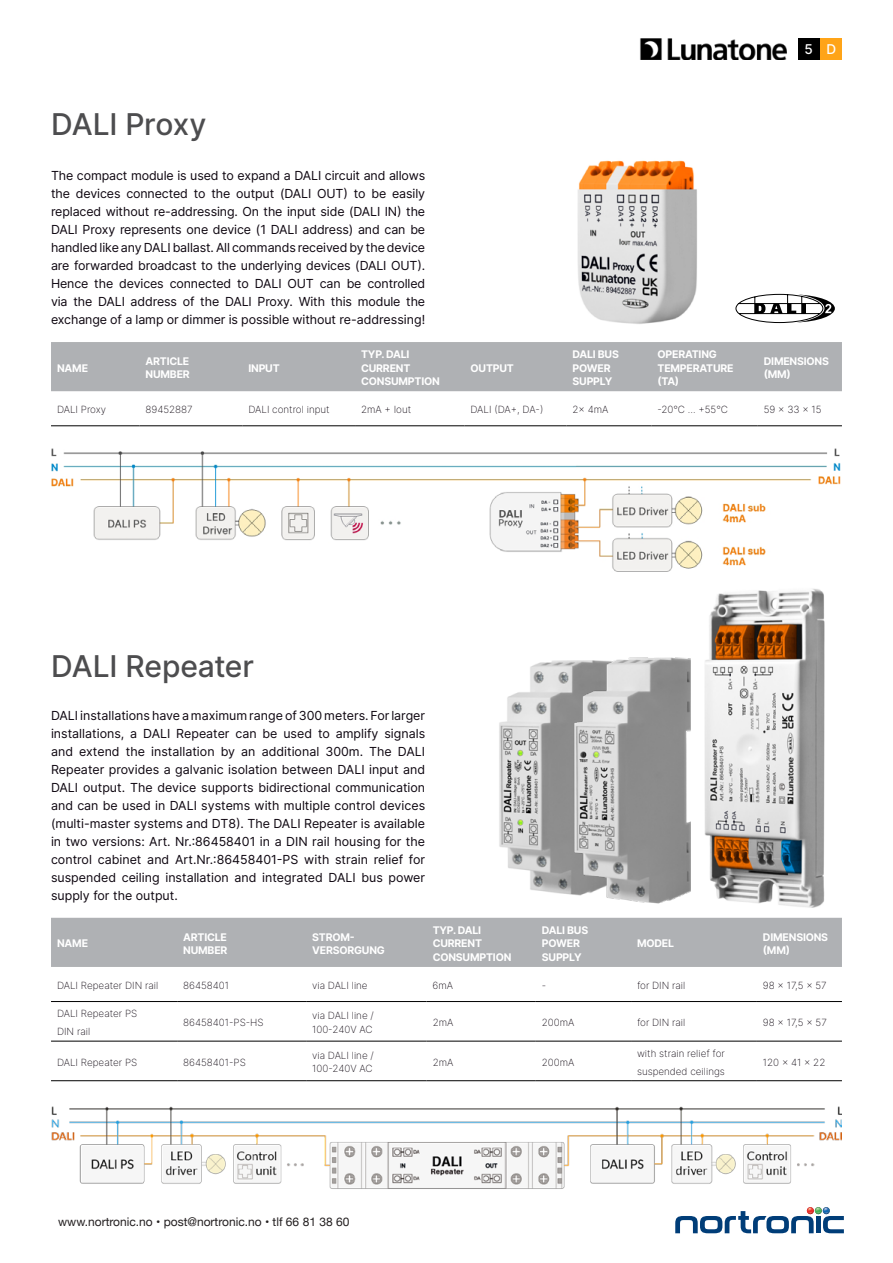
<style>
.page{position:relative;width:893px;height:1263px;background:#fff}
.page>*{position:absolute;margin:0;border:0;box-sizing:border-box;transform-origin:0 0}
.t1{font:500 30px "Inter";letter-spacing:-.01em;color:#4d4d4f}
.t2{font:500 13.5px "Inter";color:#fff}
.t3{font:12.45px/18px "Inter";color:#0e0610;text-align:justify}
.t4{font:12px "Helvetica Neue";color:#231f20}
.t5{font:700 10.5px/13.5px "Inter";letter-spacing:-.02em;color:#fff}
.t6{font:9.9px/18px "Inter Extra Light BETA";color:#0e0610}
</style>
<div class="page">
<img style="left:640px;top:38px;width:147px;height:22px">
<div style="left:798px;top:38px;width:21px;height:22px;background:#000"></div>
<div style="left:821px;top:38px;width:21px;height:22px;background:#ffa418"></div>
<img style="left:499px;top:662px;width:50px;height:230px">
<img style="left:549px;top:657px;width:142px;height:247px">
<img style="left:704px;top:588px;width:121px;height:320px">
<img style="left:577px;top:160px;width:207px;height:164px">
<img style="left:51px;top:448px;width:790px;height:124px">
<img style="left:51px;top:1106px;width:791px;height:83px">
<div style="left:51px;top:342px;width:791px;height:49px;background:#afb1b4"></div>
<hr style="left:51px;top:425px;width:88px;height:1px;background:#000">
<hr style="left:139px;top:425px;width:103px;height:1px;background:#000">
<hr style="left:355px;top:425px;width:110px;height:1px;background:#000">
<hr style="left:465px;top:425px;width:101px;height:1px;background:#000">
<hr style="left:566px;top:425px;width:85px;height:1px;background:#000">
<hr style="left:651px;top:425px;width:107px;height:1px;background:#000">
<hr style="left:758px;top:425px;width:84px;height:1px;background:#000">
<hr style="left:242px;top:425px;width:113px;height:1px;background:#000">
<div style="left:51px;top:918px;width:791px;height:49px;background:#afb1b4"></div>
<hr style="left:51px;top:1041px;width:126px;height:1px;background:#000">
<hr style="left:177px;top:1041px;width:129px;height:1px;background:#000">
<hr style="left:306px;top:1041px;width:121px;height:1px;background:#000">
<hr style="left:427px;top:1041px;width:109px;height:1px;background:#000">
<hr style="left:536px;top:1041px;width:95px;height:1px;background:#000">
<hr style="left:631px;top:1041px;width:126px;height:1px;background:#000">
<hr style="left:757px;top:1041px;width:85px;height:1px;background:#000">
<hr style="left:51px;top:1080px;width:126px;height:1px;background:#000">
<hr style="left:177px;top:1080px;width:129px;height:1px;background:#000">
<hr style="left:306px;top:1080px;width:121px;height:1px;background:#000">
<hr style="left:427px;top:1080px;width:109px;height:1px;background:#000">
<hr style="left:536px;top:1080px;width:95px;height:1px;background:#000">
<hr style="left:631px;top:1080px;width:126px;height:1px;background:#000">
<hr style="left:757px;top:1080px;width:85px;height:1px;background:#000">
<hr style="left:51px;top:1001px;width:126px;height:1px;background:#000">
<hr style="left:177px;top:1001px;width:129px;height:1px;background:#000">
<hr style="left:306px;top:1001px;width:121px;height:1px;background:#000">
<hr style="left:427px;top:1001px;width:109px;height:1px;background:#000">
<hr style="left:536px;top:1001px;width:95px;height:1px;background:#000">
<hr style="left:631px;top:1001px;width:126px;height:1px;background:#000">
<hr style="left:757px;top:1001px;width:85px;height:1px;background:#000">
<svg style="left:736px;top:294px;width:99px;height:29px"></svg>
<svg style="left:675px;top:1207px;width:169px;height:26px"></svg>
<h1 class="t1" style="left:51px;top:103px;width:157px">DALI Proxy</h1>
<p class="t3" style="left:51px;top:166px;width:376px">The compact module is used to expand a DALI circuit and allows the devices connected to the output (DALI OUT) to be easily replaced without re-addressing. On the input side (DALI IN) the DALI Proxy represents one device (1 DALI address) and can be handled like any DALI ballast. All commands received by the device are forwarded broadcast to the underlying devices (DALI OUT).<br>Hence the devices connected to DALI OUT can be controlled via the DALI address of the DALI Proxy. With this module the exchange of a lamp or dimmer is possible without re-addressing!</p>
<p class="t5" style="left:57px;top:361px;width:33px">NAME</p>
<p class="t5" style="left:146px;top:354px;width:46px">ARTICLE<br>NUMBER</p>
<p class="t5" style="left:248px;top:361px;width:33px">INPUT</p>
<p class="t5" style="left:361px;top:347px;width:80px">TYP. DALI<br>CURRENT<br>CONSUMPTION</p>
<p class="t5" style="left:471px;top:361px;width:45px">OUTPUT</p>
<p class="t2" style="left:805px;top:39px;width:33px">5 D</p>
<p class="t5" style="left:572px;top:347px;width:48px">DALI BUS<br>POWER<br>SUPPLY</p>
<p class="t5" style="left:657px;top:347px;width:78px">OPERATING<br>TEMPERATURE (TA)</p>
<p class="t5" style="left:764px;top:354px;width:67px">DIMENSIONS (MM)</p>
<p class="t6" style="left:57px;top:401px;width:51px">DALI Proxy</p>
<p class="t6" style="left:145px;top:401px;width:49px">89452887</p>
<p class="t6" style="left:248px;top:401px;width:83px">DALI control input</p>
<p class="t6" style="left:361px;top:401px;width:52px">2mA + Iout</p>
<p class="t6" style="left:471px;top:401px;width:74px">DALI (DA+, DA-)</p>
<p class="t6" style="left:572px;top:401px;width:37px">2x 4mA</p>
<p class="t6" style="left:657px;top:401px;width:72px">-20°C ... +55°C</p>
<p class="t6" style="left:764px;top:401px;width:59px">59 x 33 x 15</p>
<h1 class="t1" style="left:51px;top:644px;width:205px">DALI Repeater</h1>
<p class="t3" style="left:51px;top:706px;width:376px">DALI installations have a maximum range of 300 meters. For larger installations, a DALI Repeater can be used to amplify signals and extend the installation by an additional 300m. The DALI Repeater provides a galvanic isolation between DALI input and DALI output. The device supports bidirectional communication and can be used in DALI systems with multiple control devices (multi-master systems and DT8). The DALI Repeater is available in two versions: Art. Nr.:86458401 in a DIN rail housing for the control cabinet and Art.Nr.:86458401-PS with strain relief for suspended ceiling installation and integrated DALI bus power supply for the output.</p>
<p class="t5" style="left:57px;top:937px;width:33px">NAME</p>
<p class="t5" style="left:183px;top:930px;width:46px">ARTICLE<br>NUMBER</p>
<p class="t5" style="left:312px;top:930px;width:74px">STROM-<br>VERSORGUNG</p>
<p class="t5" style="left:433px;top:923px;width:80px">TYP. DALI<br>CURRENT<br>CONSUMPTION</p>
<p class="t5" style="left:542px;top:923px;width:48px">DALI BUS<br>POWER<br>SUPPLY</p>
<p class="t5" style="left:637px;top:937px;width:39px">MODEL</p>
<p class="t5" style="left:763px;top:930px;width:67px">DIMENSIONS (MM)</p>
<p class="t6" style="left:57px;top:976px;width:103px">DALI Repeater DIN rail</p>
<p class="t6" style="left:183px;top:976px;width:47px">86458401</p>
<p class="t6" style="left:312px;top:976px;width:57px">via DALI line</p>
<p class="t6" style="left:433px;top:976px;width:22px">6mA</p>
<p class="t6" style="left:542px;top:976px;width:6px">-</p>
<p class="t6" style="left:637px;top:976px;width:50px">for DIN rail</p>
<p class="t6" style="left:763px;top:976px;width:65px">98 x 17,5 x 57</p>
<p class="t6" style="left:57px;top:1004px;width:82px">DALI Repeater PS<br>DIN rail</p>
<p class="t6" style="left:183px;top:1013px;width:82px">86458401-PS-HS</p>
<p class="t6" style="left:312px;top:1009px;width:63px;line-height:13.5px">via DALI line /<br>100-240V AC</p>
<p class="t6" style="left:433px;top:1013px;width:22px">2mA</p>
<p class="t6" style="left:542px;top:1013px;width:34px">200mA</p>
<p class="t6" style="left:637px;top:1013px;width:50px">for DIN rail</p>
<p class="t6" style="left:763px;top:1013px;width:65px">98 x 17,5 x 57</p>
<p class="t6" style="left:57px;top:1053px;width:82px">DALI Repeater PS</p>
<p class="t6" style="left:183px;top:1053px;width:64px">86458401-PS</p>
<p class="t6" style="left:312px;top:1048px;width:63px;line-height:13.5px">via DALI line /<br>100-240V AC</p>
<p class="t6" style="left:433px;top:1053px;width:22px">2mA</p>
<p class="t6" style="left:542px;top:1053px;width:34px">200mA</p>
<p class="t6" style="left:637px;top:1044px;width:89px">with strain relief for suspended ceilings</p>
<p class="t6" style="left:763px;top:1053px;width:64px">120 x 41 x 22</p>
<p class="t4" style="left:58px;top:1212px;width:293px">www.nortronic.no • post@nortronic.no • tlf 66 81 38 60</p>
</div>
